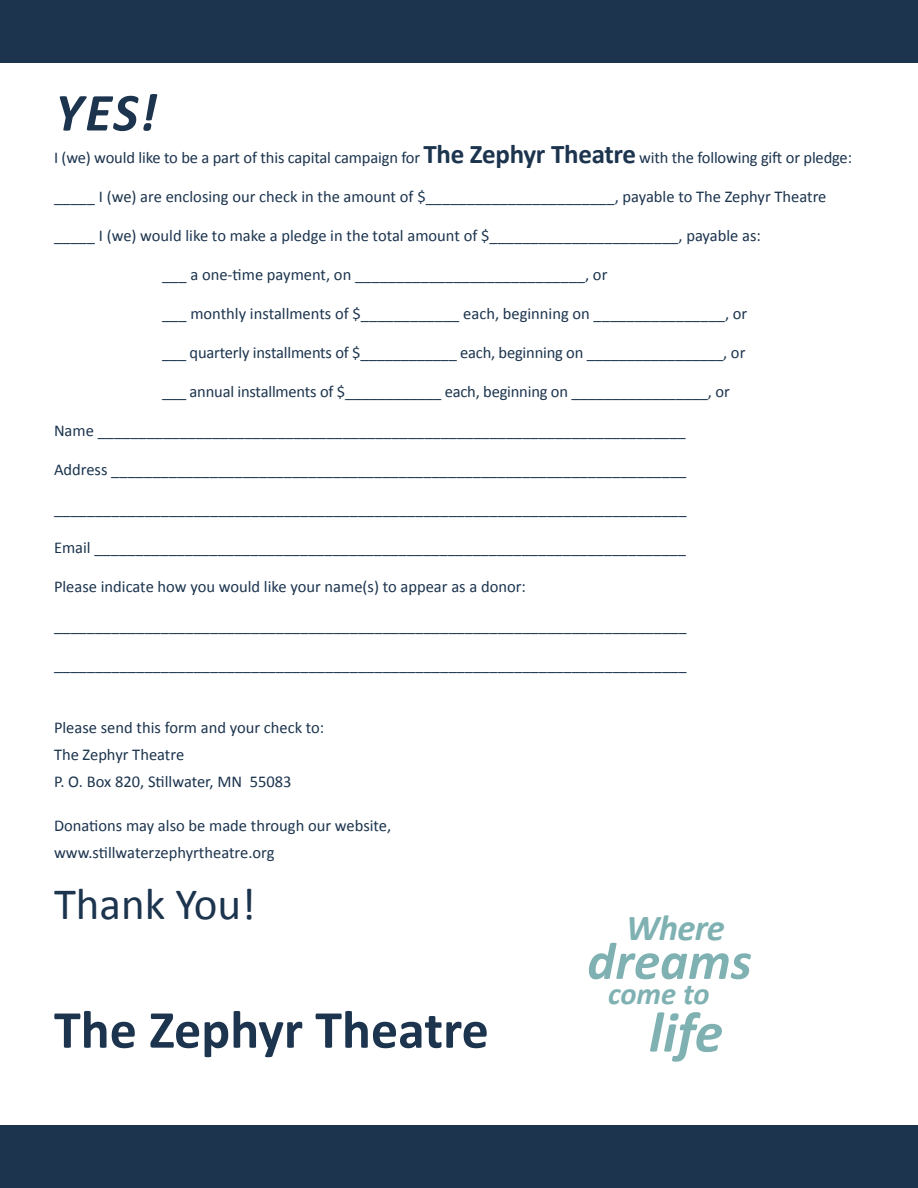
<style>
.page{position:relative;width:918px;height:1188px;background:#fff}
.page>*{position:absolute;margin:0;border:0;box-sizing:border-box;transform-origin:0 0}
.t1{font:italic 700 57.6px "Calibri";color:#7fb1b2}
.t2{font:700 54px "Calibri";color:#1c344e}
.t3{font:italic 700 54px "Calibri";color:#1c344e}
.t4{font:italic 700 53.1px "Calibri";color:#7fb1b2}
.t5{font:45px "Calibri";color:#1c344e}
.t6{font:italic 700 36.75px "Calibri";letter-spacing:-.02em;color:#7fb1b2}
.t7{font:italic 700 30.6px "Calibri";letter-spacing:-.005em;color:#7fb1b2}
.t8{font:16.5px "Calibri";color:#1c344e}
.s1{font-weight:700;font-size:27px}
</style>
<div class="page">
<div style="left:0;top:0;width:918px;height:62px;background:#1c344e"></div>
<div style="left:0;top:1126px;width:918px;height:62px;background:#1c344e"></div>
<p class="t3" style="left:55px;top:79px;width:103px">YES!</p>
<p class="t8" style="left:54px;top:147px;width:800px">I (we) would like to be a part of this capital campaign for <span class="s1">The Zephyr Theatre</span> with the following gift or pledge:</p>
<p class="t8" style="left:54px;top:186px;width:774px">_____ I (we) are enclosing our check in the amount of $_______________________, payable to The Zephyr Theatre</p>
<p class="t8" style="left:54px;top:225px;width:708px">_____ I (we) would like to make a pledge in the total amount of $_______________________, payable as:</p>
<p class="t8" style="left:162px;top:264px;width:447px">___ a one-time payment, on ____________________________, or</p>
<p class="t8" style="left:162px;top:303px;width:587px">___ monthly installments of $____________ each, beginning on ________________, or</p>
<p class="t8" style="left:162px;top:342px;width:585px">___ quarterly installments of $____________ each, beginning on _________________, or</p>
<p class="t8" style="left:162px;top:381px;width:570px">___ annual installments of $____________ each, beginning on _________________, or</p>
<p class="t8" style="left:54px;top:420px;width:633px">Name ________________________________________________________________________</p>
<p class="t8" style="left:54px;top:459px;width:634px">Address ______________________________________________________________________</p>
<p class="t8" style="left:54px;top:498px;width:634px">_____________________________________________________________________________</p>
<p class="t8" style="left:54px;top:537px;width:634px">Email ________________________________________________________________________</p>
<p class="t8" style="left:54px;top:576px;width:473px">Please indicate how you would like your name(s) to appear as a donor:</p>
<p class="t8" style="left:54px;top:615px;width:634px">_____________________________________________________________________________</p>
<p class="t8" style="left:54px;top:654px;width:634px">_____________________________________________________________________________</p>
<p class="t8" style="left:54px;top:717px;width:272px">Please send this form and your check to:</p>
<p class="t8" style="left:54px;top:744px;width:132px">The Zephyr Theatre</p>
<p class="t8" style="left:54px;top:771px;width:239px">P. O. Box 820, Stillwater, MN 55083</p>
<p class="t8" style="left:54px;top:815px;width:339px">Donations may also be made through our website,</p>
<p class="t8" style="left:54px;top:842px;width:222px">www.stillwaterzephyrtheatre.org</p>
<p class="t5" style="left:54px;top:876px;width:203px">Thank You!</p>
<p class="t6" style="left:626px;top:905px;width:100px">Where</p>
<p class="t4" style="left:587px;top:928px;width:166px">dreams</p>
<p class="t7" style="left:608px;top:975px;width:103px">come to</p>
<p class="t2" style="left:54px;top:996px;width:436px">The Zephyr Theatre</p>
<p class="t1" style="left:649px;top:997px;width:76px">life</p>
</div>
